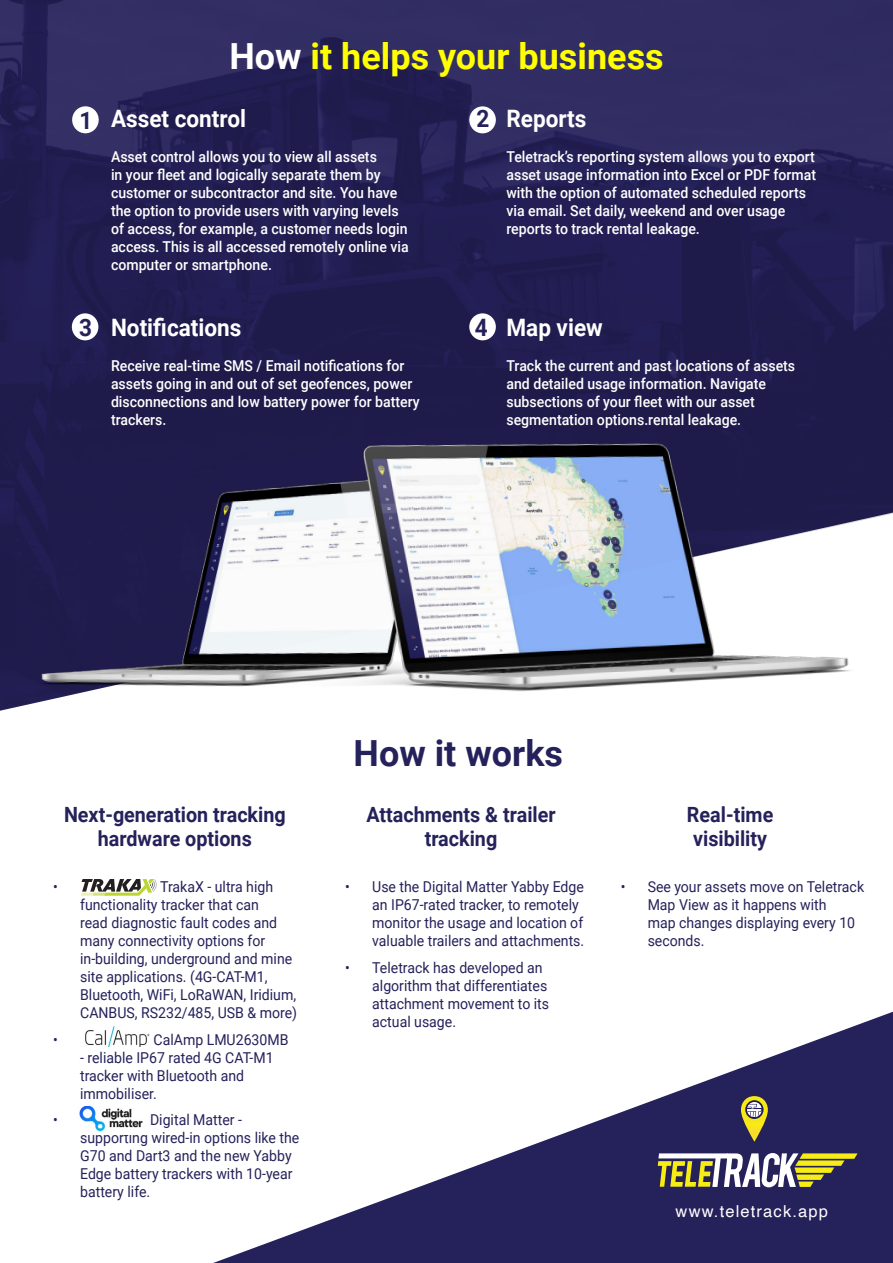
<style>
.page{position:relative;width:893px;height:1263px;background:#fff}
.page>*{position:absolute;margin:0;border:0;box-sizing:border-box;transform-origin:0 0}
.t1{font:700 36px "Roboto";color:#ff0}
.t2{font:700 36px "Roboto";color:#25215a}
.t3{font:700 24px "Roboto";color:#fff;scale:.94 1}
.t4{font:700 24px "Roboto";color:#25215a;scale:.94 1}
.t5{font:700 21px/24px "Roboto";color:#25215a;text-align:center;scale:.94 1}
.t6{font:16.5px "Helvetica";letter-spacing:.07em;color:#fff}
.t7{font:500 15px/18px "Roboto";color:#fff;scale:.94 1}
.t8{font:15px/18px "Roboto";color:#25215a;scale:.94 1}
.s1{color:#fff}
</style>
<div class="page">
<img style="left:0;top:0;width:893px;height:421px">
<svg style="left:213px;top:1012px;width:680px;height:251px"></svg>
<img style="left:0;top:421px;width:893px;height:290px">
<div style="left:72px;top:106px;width:27px;height:27px;background:#fff;border-radius:50%"></div>
<div style="left:72px;top:313px;width:26px;height:27px;background:#fff;border-radius:50%"></div>
<div style="left:469px;top:106px;width:27px;height:27px;background:#fff;border-radius:50%"></div>
<div style="left:469px;top:313px;width:27px;height:27px;background:#fff;border-radius:50%"></div>
<svg style="left:739px;top:1096px;width:30px;height:46px"></svg>
<svg style="left:658px;top:1153px;width:200px;height:34px"></svg>
<svg style="left:81px;top:879px;width:76px;height:17px"></svg>
<img style="left:85px;top:1026px;width:65px;height:20px">
<img style="left:79px;top:1106px;width:64px;height:26px">
<h2 class="t4" style="left:79px;top:103px;width:15px">1</h2>
<h2 class="t4" style="left:79px;top:310px;width:15px">3</h2>
<h1 class="t1" style="left:229px;top:31px;width:436px"><span class="s1">How</span> it helps your business</h1>
<h2 class="t3" style="left:111px;top:101px;width:145px">Asset control</h2>
<p class="t7" style="left:111px;top:147px;width:318px">Asset control allows you to view all assets<br>in your fleet and logically separate them by customer or subcontractor and site. You have the option to provide users with varying levels of access, for example, a customer needs login access. This is all accessed remotely online via computer or smartphone.</p>
<h2 class="t3" style="left:111px;top:310px;width:140px">Notifications</h2>
<p class="t7" style="left:111px;top:356px;width:330px">Receive real-time SMS / Email notifications for assets going in and out of set geofences, power disconnections and low battery power for battery trackers.</p>
<h2 class="t4" style="left:476px;top:102px;width:15px">2</h2>
<h2 class="t3" style="left:506px;top:102px;width:87px">Reports</h2>
<p class="t7" style="left:506px;top:147px;width:331px">Teletrack’s reporting system allows you to export asset usage information into Excel or PDF format with the option of automated scheduled reports via email. Set daily, weekend and over usage reports to track rental leakage.</p>
<h2 class="t4" style="left:475px;top:310px;width:15px">4</h2>
<h2 class="t3" style="left:506px;top:310px;width:104px">Map view</h2>
<p class="t7" style="left:506px;top:356px;width:309px">Track the current and past locations of assets and detailed usage information. Navigate subsections of your fleet with our asset segmentation options.rental leakage.</p>
<h1 class="t2" style="left:354px;top:728px;width:211px">How it works</h1>
<h3 class="t5" style="left:64px;top:802px;width:237px">Next-generation tracking hardware options</h3>
<p class="t8" style="left:53px;top:877px;width:7px">•</p>
<p class="t8" style="left:80px;top:877px;width:232px;text-indent:80px">TrakaX - ultra high functionality tracker that can<br>read diagnostic fault codes and many connectivity options for in-building, underground and mine site applications. (4G-CAT-M1,<br>Bluetooth, WiFi, LoRaWAN, Iridium,<br>CANBUS, RS232/485, USB &amp; more)</p>
<p class="t8" style="left:53px;top:1030px;width:7px">•</p>
<p class="t8" style="left:154px;top:1030px;width:145px">CalAmp LMU2630MB</p>
<p class="t8" style="left:80px;top:1048px;width:207px">- reliable IP67 rated 4G CAT-M1 tracker with Bluetooth and immobiliser.</p>
<p class="t8" style="left:53px;top:1110px;width:7px">•</p>
<p class="t8" style="left:80px;top:1110px;width:235px;text-indent:70px">Digital Matter - supporting wired-in options like the<br>G70 and Dart3 and the new Yabby<br>Edge battery trackers with 10-year battery life.</p>
<h3 class="t5" style="left:366px;top:802px;width:203px">Attachments &amp; trailer tracking</h3>
<p class="t8" style="left:372px;top:877px;width:227px;text-indent:-27px">• Use the Digital Matter Yabby Edge an IP67-rated tracker, to remotely monitor the usage and location of valuable trailers and attachments.</p>
<p class="t8" style="left:372px;top:958px;width:190px;text-indent:-27px">• Teletrack has developed an algorithm that differentiates attachment movement to its actual usage.</p>
<h3 class="t5" style="left:687px;top:802px;width:93px;text-align:left">Real-time visibility</h3>
<p class="t8" style="left:648px;top:877px;width:232px;text-indent:-27px">• See your assets move on Teletrack<br>Map View as it happens with<br>map changes displaying every 10 seconds.</p>
<p class="t6" style="left:676px;top:1199px;width:154px">www.teletrack.app</p>
</div>
